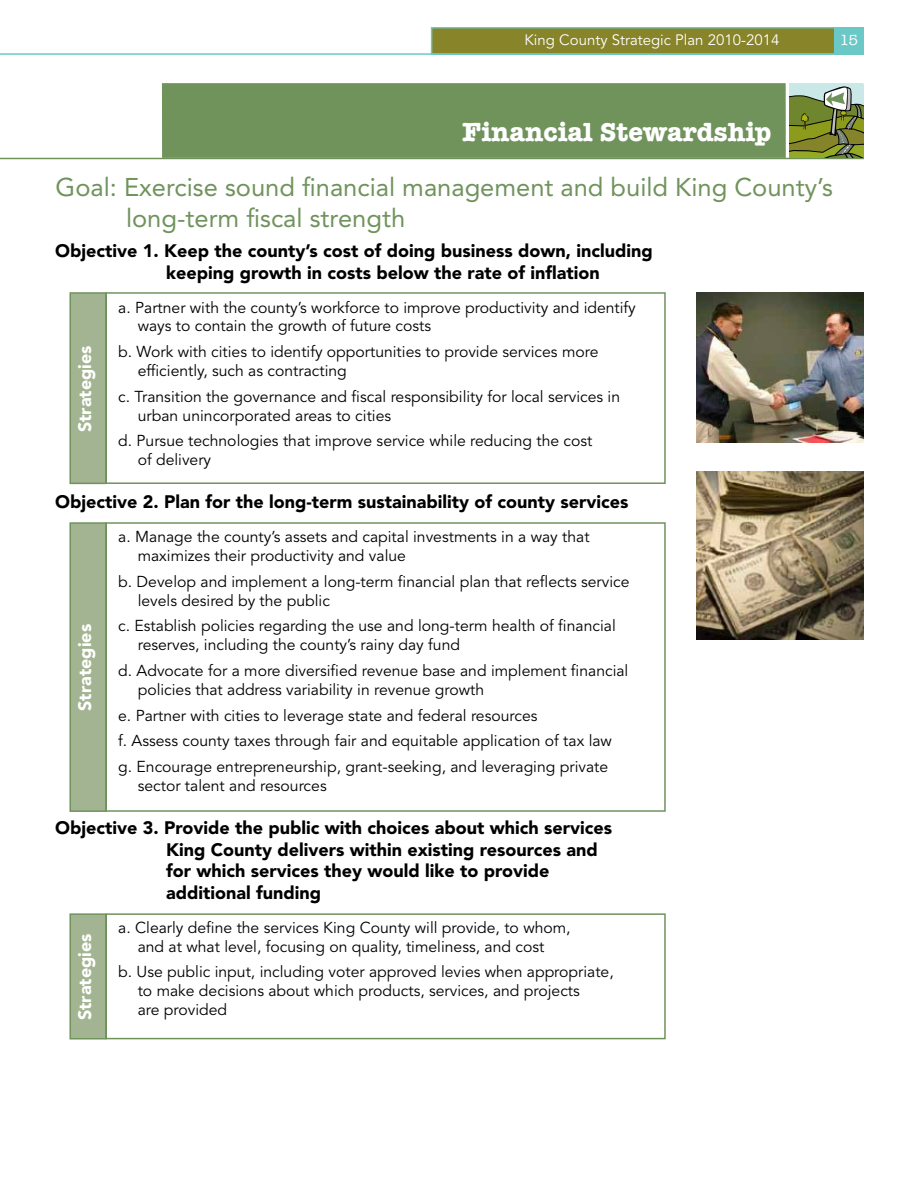
<style>
.page{position:relative;width:918px;height:1188px;background:#fff}
.page>*{position:absolute;margin:0;border:0;box-sizing:border-box;transform-origin:0 0}
.t1{font:700 27px "American Typewriter";color:#fff}
.t2{font:25.5px/30.6px "Avenir LT Std";color:#70935c}
.t3{font:900 18px/21.6px "Avenir LT Std";color:#000}
.t4{font:900 18px "Avenir LT Std";color:#fff}
.t5{font:15.75px/18.9px "Avenir LT Std";color:#000}
.t6{font:15px "Avenir LT Std";color:#fff}
.t7{font:15px "American Typewriter";color:#fff}
</style>
<div class="page">
<div style="left:431px;top:27px;width:434px;height:28px;background:#87842a;border:2px solid #6ac9c7"></div>
<hr style="left:0;top:53px;width:864px;height:2px;background:#6ac9c7">
<div style="left:835px;top:26px;width:29px;height:29px;background:#6ac9c7"></div>
<hr style="left:0;top:158px;width:864px;height:1px;background:#70935c">
<div style="left:162px;top:83px;width:624px;height:75px;background:#70935c"></div>
<svg style="left:789px;top:83px;width:75px;height:75px;background:#849353"></svg>
<img style="left:696px;top:292px;width:168px;height:150px">
<img style="left:696px;top:471px;width:168px;height:169px">
<div style="left:69px;top:292px;width:38px;height:192px;background:#a2b491;border:2px solid #70935c"></div>
<div style="left:105px;top:292px;width:561px;height:192px;border:2px solid #70935c"></div>
<div style="left:69px;top:522px;width:38px;height:290px;background:#a2b491;border:2px solid #70935c"></div>
<div style="left:105px;top:522px;width:561px;height:290px;border:2px solid #70935c"></div>
<div style="left:69px;top:913px;width:38px;height:127px;background:#a2b491;border:2px solid #70935c"></div>
<div style="left:105px;top:913px;width:561px;height:126px;border:2px solid #70935c"></div>
<div style="left:864px;top:0;width:54px;height:1188px;background:#fff"></div>
<div style="left:0;top:0;width:918px;height:27px;background:#fff"></div>
<p class="t6" style="left:525px;top:31px;width:257px">King County Strategic Plan 2010-2014</p>
<p class="t7" style="left:840px;top:29px;width:20px">15</p>
<h1 class="t1" style="left:462px;top:108px;width:311px">Financial Stewardship</h1>
<h2 class="t2" style="left:126px;top:172px;width:709px;text-indent:-71px">Goal: Exercise sound financial management and build King County’s long-term fiscal strength</h2>
<p class="t3" style="left:166px;top:240px;width:488px;text-indent:-111px">Objective 1. Keep the county’s cost of doing business down, including keeping growth in costs below the rate of inflation</p>
<p class="t5" style="left:138px;top:298px;width:500px;text-indent:-19px">a. Partner with the county’s workforce to improve productivity and identify ways to contain the growth of future costs</p>
<p class="t5" style="left:138px;top:343px;width:462px;text-indent:-19px">b. Work with cities to identify opportunities to provide services more efficiently, such as contracting</p>
<p class="t5" style="left:138px;top:387px;width:484px;text-indent:-19px">c. Transition the governance and fiscal responsibility for local services in urban unincorporated areas to cities</p>
<p class="t5" style="left:138px;top:432px;width:456px;text-indent:-19px">d. Pursue technologies that improve service while reducing the cost of delivery</p>
<p class="t3" style="left:55px;top:491px;width:575px">Objective 2. Plan for the long-term sustainability of county services</p>
<p class="t5" style="left:138px;top:528px;width:453px;text-indent:-19px">a. Manage the county’s assets and capital investments in a way that maximizes their productivity and value</p>
<p class="t5" style="left:138px;top:572px;width:493px;text-indent:-19px">b. Develop and implement a long-term financial plan that reflects service levels desired by the public</p>
<p class="t5" style="left:138px;top:617px;width:480px;text-indent:-19px">c. Establish policies regarding the use and long-term health of financial reserves, including the county’s rainy day fund</p>
<p class="t5" style="left:138px;top:662px;width:492px;text-indent:-19px">d. Advocate for a more diversified revenue base and implement financial policies that address variability in revenue growth</p>
<p class="t5" style="left:118px;top:703px;width:495px;line-height:25.7px">e. Partner with cities to leverage state and federal resources<br>f. Assess county taxes through fair and equitable application of tax law g. Encourage entrepreneurship, grant-seeking, and leveraging private</p>
<p class="t5" style="left:138px;top:776px;width:190px">sector talent and resources</p>
<p class="t3" style="left:166px;top:817px;width:448px;text-indent:-111px">Objective 3. Provide the public with choices about which services King County delivers within existing resources and for which services they would like to provide additional funding</p>
<p class="t5" style="left:118px;top:918px;width:454px;text-align:center">a. Clearly define the services King County will provide, to whom, and at what level, focusing on quality, timeliness, and cost</p>
<p class="t5" style="left:138px;top:963px;width:478px;text-indent:-19px">b. Use public input, including voter approved levies when appropriate, to make decisions about which products, services, and projects<br>are provided</p>
<p class="t4" style="left:74px;top:432px;width:88px;rotate:-90deg">Strategies</p>
<p class="t4" style="left:74px;top:711px;width:88px;rotate:-90deg">Strategies</p>
<p class="t4" style="left:74px;top:1020px;width:88px;rotate:-90deg">Strategies</p>
</div>
